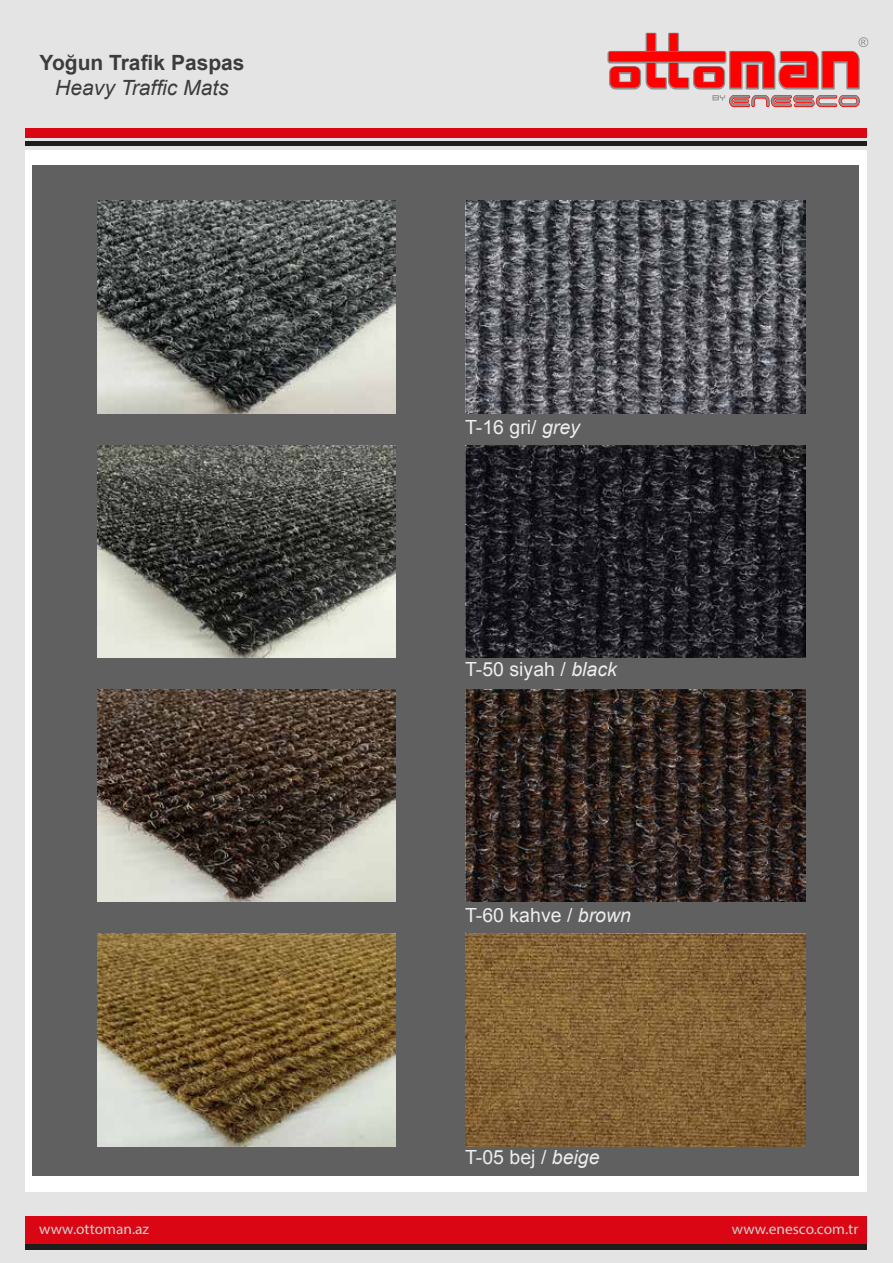
<style>
.page{position:relative;width:893px;height:1263px;background:#e4e4e4}
.page>*{position:absolute;margin:0;border:0;box-sizing:border-box;transform-origin:0 0}
.t1{font:700 21px "Arial";color:#3c3c3b}
.t2{font:italic 21px "Arial";color:#3c3c3b}
.t3{font:19.5px "Arial";color:#ededed}
.t4{font:15px "Myriad Pro";color:#d1d1d1}
.s1{font-style:italic}
</style>
<div class="page">
<div style="left:26px;top:1243px;width:841px;height:7px;background:#1d1d1b"></div>
<div style="left:26px;top:149px;width:841px;height:1042px;background:#fff"></div>
<svg style="left:607px;top:33px;width:261px;height:74px"></svg>
<div style="left:26px;top:1216px;width:841px;height:27px;background:#da0613"></div>
<div style="left:32px;top:166px;width:827px;height:1010px;background:#606060"></div>
<div style="left:26px;top:128px;width:841px;height:10px;background:#da0613"></div>
<hr style="left:26px;top:141px;width:841px;height:4px;background:#1d1d1b">
<img style="left:466px;top:201px;width:340px;height:212px">
<img style="left:466px;top:445px;width:340px;height:213px">
<img style="left:466px;top:689px;width:340px;height:213px">
<img style="left:466px;top:933px;width:340px;height:213px">
<img style="left:97px;top:445px;width:298px;height:213px">
<img style="left:97px;top:933px;width:298px;height:213px">
<img style="left:97px;top:201px;width:298px;height:212px">
<img style="left:97px;top:689px;width:298px;height:213px">
<p class="t1" style="left:40px;top:49px;width:206px">Yoğun Trafik Paspas</p>
<p class="t2" style="left:55px;top:74px;width:175px">Heavy Traffic Mats</p>
<p class="t3" style="left:465px;top:414px;width:116px">T-16 gri/ <span class="s1">grey</span></p>
<p class="t3" style="left:465px;top:656px;width:153px">T-50 siyah / <span class="s1">black</span></p>
<p class="t3" style="left:465px;top:902px;width:167px">T-60 kahve / <span class="s1">brown</span></p>
<p class="t3" style="left:465px;top:1144px;width:136px">T-05 bej / <span class="s1">beige</span></p>
<p class="t4" style="left:39px;top:1220px;width:111px">www.ottoman.az</p>
<p class="t4" style="left:732px;top:1220px;width:128px">www.enesco.com.tr</p>
</div>
